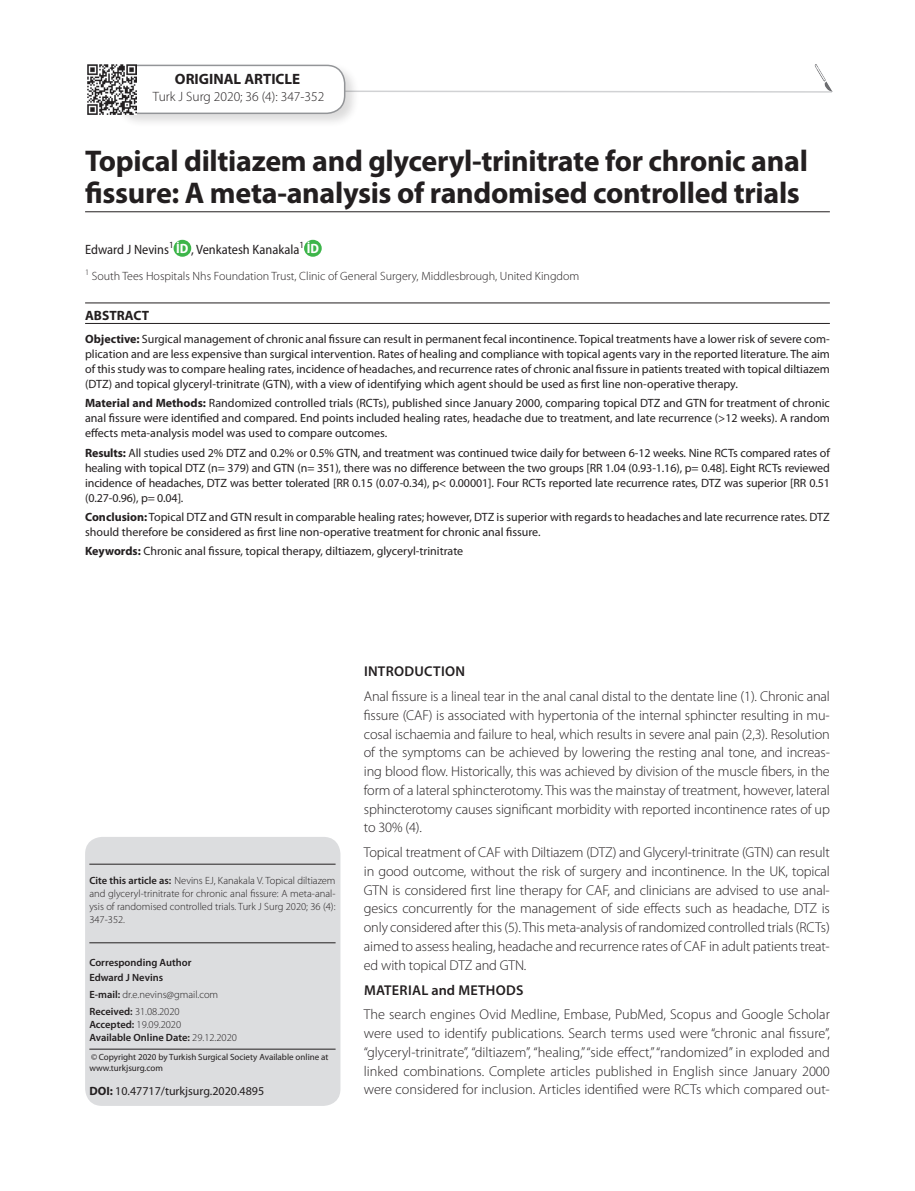
<style>
.page{position:relative;width:915px;height:1191px;background:#fff}
.page>*{position:absolute;margin:0;border:0;box-sizing:border-box;transform-origin:0 0}
.t1{font:700 30px/31.5px "Myriad Pro";letter-spacing:-.01em;color:#231f20}
.t2{font:700 15px "Myriad Pro";color:#231f20}
.t3{font:300 14.25px/18.8px "Myriad Pro";letter-spacing:-.01em;color:#231f20;text-align:justify}
.t4{font:600 14.25px "Myriad Pro";letter-spacing:.02em;color:#231f20}
.t5{font:semi-condensed 13.5px "Myriad Pro";color:#231f20}
.t6{font:300 13.5px "Myriad Pro";color:#231f20}
.t7{font:700 13.5px "Myriad Pro";color:#231f20}
.t8{font:12px/15px "Myriad Pro";color:#231f20;text-align:justify}
.t9{font:300 12px "Myriad Pro";color:#231f20}
.t10{font:300 10.5px/12.8px "Myriad Pro";color:#231f20;text-align:justify}
.t11{font:600 10.5px/15.6px "Myriad Pro";color:#231f20}
.t12{font:9px/10.5px "Myriad Pro";color:#231f20}
.s1{font-weight:700;color:#fff}
.s2{font-weight:700}
.s3{font-weight:600}
.s4{font-weight:300}
</style>
<div class="page">
<svg style="left:359px;top:90px;width:474px;height:3px"></svg>
<div style="left:113px;top:62px;width:246px;height:66px;background:#231f20;opacity:.16"></div>
<div style="left:116px;top:65px;width:228px;height:48px;background:#fff;border-radius:18px"></div>
<div style="left:115px;top:65px;width:230px;height:49px;border:2px solid #939598;border-radius:18px"></div>
<div style="left:173px;top:240px;width:18px;height:17px;background:#3db54a;border-radius:50%"></div>
<div style="left:304px;top:240px;width:17px;height:17px;background:#3db54a;border-radius:50%"></div>
<hr style="left:85px;top:211px;width:744px;height:1px;background:#231f20">
<img style="left:87px;top:65px;width:49px;height:49px">
<div style="left:85px;top:837px;width:255px;height:269px;background:#dcdddf;border-radius:17px"></div>
<hr style="left:89px;top:863px;width:246px;height:1px;background:#231f20">
<hr style="left:89px;top:942px;width:246px;height:1px;background:#231f20">
<hr style="left:89px;top:1048px;width:246px;height:1px;background:#231f20">
<hr style="left:85px;top:323px;width:744px;height:1px;background:#231f20">
<hr style="left:85px;top:302px;width:744px;height:1px;background:#231f20">
<img style="left:814px;top:64px;width:17px;height:27px">
<p class="t2" style="left:175px;top:71px;width:127px">ORIGINAL ARTICLE</p>
<p class="t6" style="left:153px;top:89px;width:173px">Turk J Surg 2020; 36 (4): 347-352</p>
<h1 class="t1" style="left:85px;top:146px;width:724px">Topical diltiazem and glyceryl-trinitrate for chronic anal fissure: A meta-analysis of randomised controlled trials</h1>
<p class="t5" style="left:85px;top:242px;width:235px">Edward J Nevins<sup>1</sup> <span class="s1">İD</span> , Venkatesh Kanakala<sup>1</sup> <span class="s1">İD</span></p>
<p class="t9" style="left:85px;top:269px;width:495px"><sup>1</sup> South Tees Hospitals Nhs Foundation Trust, Clinic of General Surgery, Middlesbrough, United Kingdom</p>
<p class="t7" style="left:85px;top:307px;width:65px">ABSTRACT</p>
<p class="t8" style="left:85px;top:332px;width:746px"><span class="s2">Objective:</span> Surgical management of chronic anal fissure can result in permanent fecal incontinence. Topical treatments have a lower risk of severe com&shy;plication and are less expensive than surgical intervention. Rates of healing and compliance with topical agents vary in the reported literature. The aim of this study was to compare healing rates, incidence of headaches, and recurrence rates of chronic anal fissure in patients treated with topical diltiazem (DTZ) and topical glyceryl-trinitrate (GTN), with a view of identifying which agent should be used as first line non-operative therapy.</p>
<p class="t8" style="left:85px;top:396px;width:746px"><span class="s2">Material and Methods:</span> Randomized controlled trials (RCTs), published since January 2000, comparing topical DTZ and GTN for treatment of chronic anal fissure were identified and compared. End points included healing rates, headache due to treatment, and late recurrence (&gt;12 weeks). A random effects meta-analysis model was used to compare outcomes.</p>
<p class="t8" style="left:85px;top:445px;width:746px"><span class="s2">Results:</span> All studies used 2% DTZ and 0.2% or 0.5% GTN, and treatment was continued twice daily for between 6-12 weeks. Nine RCTs compared rates of healing with topical DTZ (n= 379) and GTN (n= 351), there was no difference between the two groups [RR 1.04 (0.93-1.16), p= 0.48]. Eight RCTs reviewed incidence of headaches, DTZ was better tolerated [RR 0.15 (0.07-0.34), p&lt; 0.00001]. Four RCTs reported late recurrence rates, DTZ was superior [RR 0.51 (0.27-0.96), p= 0.04].</p>
<p class="t8" style="left:85px;top:509px;width:746px"><span class="s2">Conclusion:</span> Topical DTZ and GTN result in comparable healing rates; however, DTZ is superior with regards to headaches and late recurrence rates. DTZ should therefore be considered as first line non-operative treatment for chronic anal fissure.</p>
<p class="t8" style="left:85px;top:544px;width:379px"><span class="s2">Keywords:</span> Chronic anal fissure, topical therapy, diltiazem, glyceryl-trinitrate</p>
<p class="t10" style="left:89px;top:874px;width:248px"><span class="s3">Cite this article as:</span> Nevins EJ, Kanakala V. Topical diltiazem and glyceryl-trinitrate for chronic anal fissure: A meta-anal&shy;ysis of randomised controlled trials. Turk J Surg 2020; 36 (4):<br>347-352.</p>
<p class="t11" style="left:89px;top:954px;width:104px">Corresponding Author<br>Edward J Nevins</p>
<p class="t10" style="left:89px;top:986px;width:130px;line-height:17px"><span class="s3">E-mail:</span> dr.e.nevins@gmail.com<br><span class="s3">Received:</span> 31.08.2020</p>
<p class="t11" style="left:89px;top:1018px;width:149px;line-height:12.8px">Accepted: <span class="s4">19.09.2020<br></span>Available Online Date: <span class="s4">29.12.2020</span></p>
<p class="t12" style="left:89px;top:1052px;width:240px">©Copyright 2020 by Turkish Surgical Society Available online at www.turkjsurg.com</p>
<p class="t8" style="left:89px;top:1083px;width:176px"><span class="s2">DOI:</span> 10.47717/turkjsurg.2020.4895</p>
<p class="t4" style="left:364px;top:663px;width:32px">Introd</p>
<p class="t4" style="left:414px;top:663px;width:41px">uctIon</p>
<p class="t3" style="left:364px;top:687px;width:467px">Anal fissure is a lineal tear in the anal canal distal to the dentate line (1). Chronic anal fissure (CAF) is associated with hypertonia of the internal sphincter resulting in mu&shy;cosal ischaemia and failure to heal, which results in severe anal pain (2,3). Resolution of the symptoms can be achieved by lowering the resting anal tone, and increas&shy;ing blood flow. Historically, this was achieved by division of the muscle fibers, in the form of a lateral sphincterotomy. This was the mainstay of treatment, however, lateral sphincterotomy causes significant morbidity with reported incontinence rates of up to 30% (4).</p>
<p class="t3" style="left:364px;top:843px;width:467px">Topical treatment of CAF with Diltiazem (DTZ) and Glyceryl-trinitrate (GTN) can result in good outcome, without the risk of surgery and incontinence. In the UK, topical GTN is considered first line therapy for CAF, and clinicians are advised to use anal&shy;gesics concurrently for the management of side effects such as headache, DTZ is only considered after this (5). This meta-analysis of randomized controlled trials (RCTs) aimed to assess healing, headache and recurrence rates of CAF in adult patients treat&shy;ed with topical DTZ and GTN.</p>
<p class="t4" style="left:364px;top:981px;width:161px">MATERIAL and METHODS</p>
<p class="t3" style="left:364px;top:1005px;width:467px">The search engines Ovid Medline, Embase, PubMed, Scopus and Google Scholar were used to identify publications. Search terms used were “chronic anal fissure”, “glyceryl-trinitrate”, “diltiazem”, “healing,” “side effect,” “randomized” in exploded and linked combinations. Complete articles published in English since January 2000 were considered for inclusion. Articles identified were RCTs which compared out-</p>
</div>
